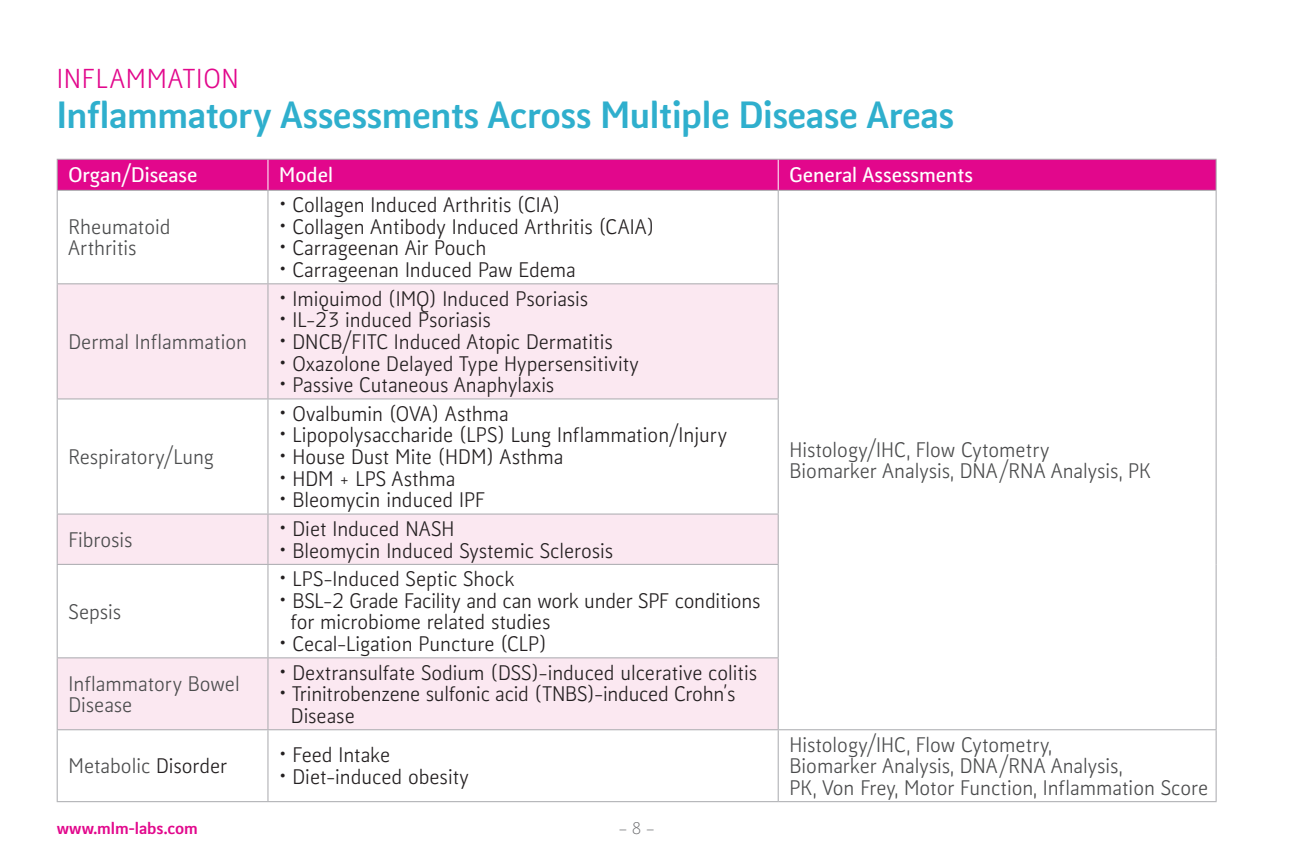
<style>
.page{position:relative;width:1296px;height:864px;background:#fff}
.page>*{position:absolute;margin:0;border:0;box-sizing:border-box;transform-origin:0 0}
.Überschrift{font:800 36px "Kofi Pure Sans";letter-spacing:-.01em;color:#2fafcd}
.Überschrift_Zusatz{font:26px "Kofi Pure Sans";letter-spacing:.025em;color:#e2078c}
.Fliesstext{font:20px "Kofi Pure Sans";color:#231f20}
.Fliesstext-2{font:20px/21.6px "Kofi Pure Sans";color:#4b4c4d}
.Fliesstext-3{font:700 20px "Kofi Pure Sans";color:#fff}
.t1{font:800 16px "Kofi Pure Sans";color:#e2078c}
.t2{font:300 16px "Kofi Pure Sans";color:#6c6d70}
.s1{color:#231f20}
</style>
<div class="page">
<div style="left:58px;top:160px;width:1158px;height:30px;background:#e2078c"></div>
<svg style="left:58px;top:284px;width:720px;height:445px;fill:#fbe8f1"></svg>
<hr style="left:57px;top:159px;width:211px;height:1px;background:#a8a9ad">
<hr style="left:57px;top:160px;width:1px;height:30px;background:#a8a9ad">
<hr style="left:268px;top:159px;width:510px;height:1px;background:#a8a9ad">
<hr style="left:778px;top:159px;width:439px;height:1px;background:#a8a9ad">
<hr style="left:1216px;top:160px;width:1px;height:30px;background:#a8a9ad">
<hr style="left:57px;top:190px;width:211px;height:1px;background:#a8a9ad">
<hr style="left:57px;top:191px;width:1px;height:92px;background:#a8a9ad">
<hr style="left:268px;top:190px;width:510px;height:1px;background:#a8a9ad">
<hr style="left:778px;top:190px;width:439px;height:1px;background:#a8a9ad">
<hr style="left:1216px;top:191px;width:1px;height:93px;background:#a8a9ad">
<hr style="left:1216px;top:284px;width:1px;height:115px;background:#a8a9ad">
<hr style="left:1216px;top:399px;width:1px;height:115px;background:#a8a9ad">
<hr style="left:1216px;top:514px;width:1px;height:50px;background:#a8a9ad">
<hr style="left:1216px;top:564px;width:1px;height:94px;background:#a8a9ad">
<hr style="left:1216px;top:658px;width:1px;height:71px;background:#a8a9ad">
<hr style="left:57px;top:283px;width:211px;height:1px;background:#a8a9ad">
<hr style="left:57px;top:284px;width:1px;height:114px;background:#a8a9ad">
<hr style="left:268px;top:283px;width:511px;height:1px;background:#a8a9ad">
<hr style="left:57px;top:398px;width:211px;height:1px;background:#a8a9ad">
<hr style="left:57px;top:399px;width:1px;height:115px;background:#a8a9ad">
<hr style="left:268px;top:398px;width:511px;height:1px;background:#a8a9ad">
<hr style="left:57px;top:514px;width:211px;height:1px;background:#a8a9ad">
<hr style="left:57px;top:515px;width:1px;height:49px;background:#a8a9ad">
<hr style="left:268px;top:514px;width:511px;height:1px;background:#a8a9ad">
<hr style="left:57px;top:564px;width:211px;height:1px;background:#a8a9ad">
<hr style="left:57px;top:565px;width:1px;height:92px;background:#a8a9ad">
<hr style="left:268px;top:564px;width:511px;height:1px;background:#a8a9ad">
<hr style="left:57px;top:657px;width:211px;height:1px;background:#a8a9ad">
<hr style="left:57px;top:658px;width:1px;height:71px;background:#a8a9ad">
<hr style="left:268px;top:657px;width:511px;height:1px;background:#a8a9ad">
<hr style="left:57px;top:729px;width:211px;height:1px;background:#a8a9ad">
<hr style="left:57px;top:730px;width:1px;height:71px;background:#a8a9ad">
<hr style="left:268px;top:729px;width:510px;height:1px;background:#a8a9ad">
<hr style="left:778px;top:729px;width:439px;height:1px;background:#a8a9ad">
<hr style="left:1216px;top:730px;width:1px;height:71px;background:#a8a9ad">
<hr style="left:57px;top:801px;width:211px;height:1px;background:#a8a9ad">
<hr style="left:268px;top:801px;width:510px;height:1px;background:#a8a9ad">
<hr style="left:778px;top:801px;width:439px;height:1px;background:#a8a9ad">
<hr style="left:267px;top:160px;width:1px;height:30px;background:#fff">
<hr style="left:778px;top:160px;width:1px;height:30px;background:#fff">
<hr style="left:267px;top:191px;width:1px;height:92px;background:#a8a9ad">
<hr style="left:778px;top:191px;width:1px;height:92px;background:#a8a9ad">
<hr style="left:267px;top:284px;width:1px;height:114px;background:#a8a9ad">
<hr style="left:778px;top:284px;width:1px;height:114px;background:#a8a9ad">
<hr style="left:267px;top:399px;width:1px;height:115px;background:#a8a9ad">
<hr style="left:778px;top:399px;width:1px;height:115px;background:#a8a9ad">
<hr style="left:267px;top:515px;width:1px;height:49px;background:#a8a9ad">
<hr style="left:778px;top:515px;width:1px;height:49px;background:#a8a9ad">
<hr style="left:267px;top:565px;width:1px;height:92px;background:#a8a9ad">
<hr style="left:778px;top:565px;width:1px;height:92px;background:#a8a9ad">
<hr style="left:267px;top:658px;width:1px;height:71px;background:#a8a9ad">
<hr style="left:778px;top:658px;width:1px;height:71px;background:#a8a9ad">
<hr style="left:267px;top:730px;width:1px;height:71px;background:#a8a9ad">
<hr style="left:778px;top:730px;width:1px;height:71px;background:#a8a9ad">
<p class="Überschrift_Zusatz" style="left:57px;top:62px;width:184px">INFLAMMATION</p>
<p class="Überschrift" style="left:57px;top:89px;width:899px">Inflammatory Assessments Across Multiple Disease Areas</p>
<p class="Fliesstext-3" style="left:69px;top:161px;width:130px">Organ/Disease</p>
<p class="Fliesstext-3" style="left:279px;top:161px;width:55px">Model</p>
<p class="Fliesstext-3" style="left:790px;top:161px;width:185px">General Assessments</p>
<p class="Fliesstext-2" style="left:69px;top:216px;width:104px">Rheumatoid</p>
<p class="Fliesstext-2" style="left:69px;top:238px;width:70px">Arthritis</p>
<p class="Fliesstext" style="left:279px;top:192px;width:283px">• Collagen Induced Arthritis (CIA)</p>
<p class="Fliesstext" style="left:279px;top:214px;width:376px">• Collagen Antibody Induced Arthritis (CAIA)</p>
<p class="Fliesstext" style="left:279px;top:236px;width:209px">• Carrageenan Air Pouch</p>
<p class="Fliesstext" style="left:279px;top:257px;width:298px">• Carrageenan Induced Paw Edema</p>
<p class="Fliesstext-2" style="left:69px;top:331px;width:180px">Dermal Inflammation</p>
<p class="Fliesstext-2" style="left:69px;top:447px;width:147px">Respiratory/Lung</p>
<p class="Fliesstext-2" style="left:69px;top:529px;width:66px">Fibrosis</p>
<p class="Fliesstext-2" style="left:69px;top:601px;width:54px">Sepsis</p>
<p class="Fliesstext-2" style="left:69px;top:673px;width:173px">Inflammatory Bowel<br>Disease</p>
<p class="Fliesstext-2" style="left:69px;top:756px;width:160px">Metabolic <span class="s1">Disorder</span></p>
<p class="Fliesstext" style="left:279px;top:286px;width:310px">• Imiquimod (IMQ) Induced Psoriasis</p>
<p class="Fliesstext" style="left:279px;top:307px;width:213px">• IL-23 induced Psoriasis</p>
<p class="Fliesstext" style="left:279px;top:329px;width:335px">• DNCB/FITC Induced Atopic Dermatitis</p>
<p class="Fliesstext" style="left:279px;top:351px;width:361px">• Oxazolone Delayed Type Hypersensitivity</p>
<p class="Fliesstext" style="left:279px;top:372px;width:277px">• Passive Cutaneous Anaphylaxis</p>
<p class="Fliesstext" style="left:279px;top:401px;width:231px">• Ovalbumin (OVA) Asthma</p>
<p class="Fliesstext" style="left:279px;top:423px;width:449px">• Lipopolysaccharide (LPS) Lung Inflammation/Injury</p>
<p class="Fliesstext" style="left:279px;top:444px;width:286px">• House Dust Mite (HDM) Asthma</p>
<p class="Fliesstext" style="left:279px;top:466px;width:178px">• HDM + LPS Asthma</p>
<p class="Fliesstext" style="left:279px;top:487px;width:207px">• Bleomycin induced IPF</p>
<p class="Fliesstext" style="left:279px;top:516px;width:177px">• Diet Induced NASH</p>
<p class="Fliesstext" style="left:279px;top:538px;width:335px">• Bleomycin Induced Systemic Sclerosis</p>
<p class="Fliesstext" style="left:279px;top:566px;width:237px">• LPS-Induced Septic Shock</p>
<p class="Fliesstext" style="left:279px;top:588px;width:483px">• BSL-2 Grade Facility and can work under SPF conditions</p>
<p class="Fliesstext" style="left:291px;top:610px;width:261px">for microbiome related studies</p>
<p class="Fliesstext" style="left:279px;top:631px;width:269px">• Cecal-Ligation Puncture (CLP)</p>
<p class="Fliesstext" style="left:279px;top:660px;width:479px">• Dextransulfate Sodium (DSS)-induced ulcerative colitis</p>
<p class="Fliesstext" style="left:279px;top:681px;width:458px">• Trinitrobenzene sulfonic acid (TNBS)-induced Crohn’s</p>
<p class="Fliesstext" style="left:291px;top:703px;width:65px">Disease</p>
<p class="Fliesstext" style="left:279px;top:743px;width:112px">• Feed Intake</p>
<p class="Fliesstext" style="left:279px;top:764px;width:191px">• Diet-induced obesity</p>
<p class="t1" style="left:57px;top:817px;width:143px">www.mlm-labs.com</p>
<p class="t2" style="left:619px;top:819px;width:37px">– 8 –</p>
<p class="Fliesstext-2" style="left:790px;top:439px;width:262px">Histology/IHC, Flow Cytometry</p>
<p class="Fliesstext-2" style="left:790px;top:461px;width:363px">Biomarker Analysis, DNA/RNA Analysis, PK</p>
<p class="Fliesstext-2" style="left:790px;top:734px;width:264px">Histology/IHC, Flow Cytometry,</p>
<p class="Fliesstext-2" style="left:790px;top:756px;width:334px">Biomarker Analysis, DNA/RNA Analysis,</p>
<p class="Fliesstext-2" style="left:790px;top:777px;width:420px">PK, Von Frey, Motor Function, Inflammation Score</p>
</div>
